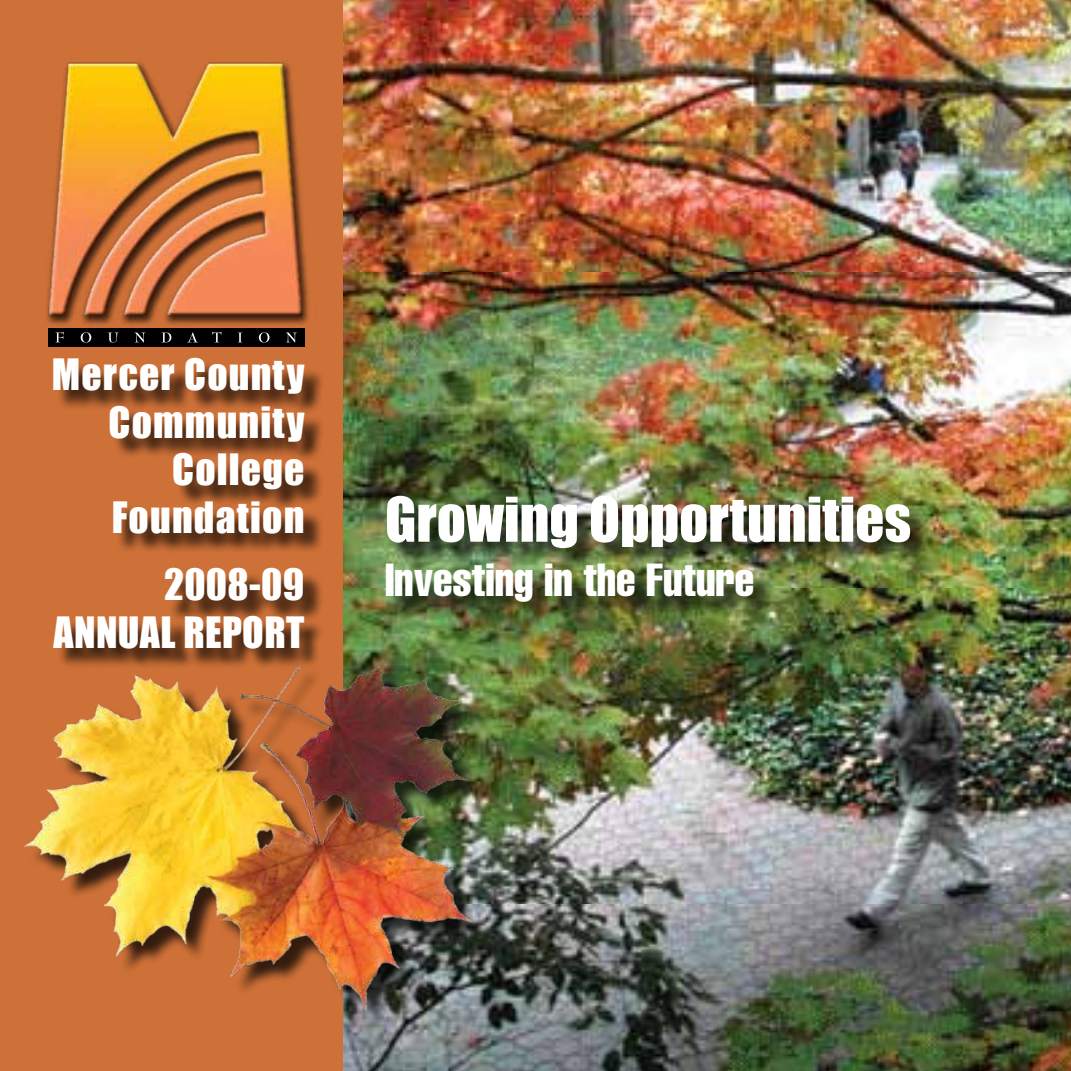
<style>
.page{position:relative;width:1071px;height:1071px;background:#fff}
.page>*{position:absolute;margin:0;border:0;box-sizing:border-box;transform-origin:0 0}
.t1{font:56.88px "Impact";color:#fff}
.t2{font:extra-condensed 45.5px "Helvetica";color:#fff}
.t3{font:39.73px/47.6px "Impact";letter-spacing:.03em;color:#fff;text-align:right}
.t4{font:39.73px/47.6px "Impact";letter-spacing:.01em;color:#fff;text-align:right}
</style>
<div class="page">
<img style="left:343px;top:0;width:728px;height:1071px">
<div style="left:0;top:0;width:343px;height:1071px;background:#ce7138"></div>
<img style="left:24px;top:644px;width:480px;height:378px">
<img style="left:46px;top:62px;width:263px;height:285px">
<div style="left:56px;top:361px;width:269px;height:309px;background:#000;opacity:.75"></div>
<div style="left:388px;top:499px;width:544px;height:125px;background:#000;opacity:.75"></div>
<div style="left:48px;top:328px;width:256px;height:18px;background:#000"></div>
<svg style="left:55px;top:332px;width:9px;height:10px"></svg>
<svg style="left:81px;top:332px;width:10px;height:11px"></svg>
<svg style="left:109px;top:333px;width:9px;height:10px"></svg>
<svg style="left:135px;top:333px;width:10px;height:10px"></svg>
<svg style="left:163px;top:333px;width:8px;height:9px"></svg>
<svg style="left:188px;top:332px;width:9px;height:10px"></svg>
<svg style="left:212px;top:332px;width:9px;height:10px"></svg>
<svg style="left:239px;top:333px;width:2px;height:9px"></svg>
<svg style="left:259px;top:332px;width:11px;height:11px"></svg>
<svg style="left:286px;top:333px;width:10px;height:10px"></svg>
<p class="t3" style="left:52px;top:350px;width:254px">Mercer County<br>Community<br>College<br>Foundation</p>
<p class="t4" style="left:54px;top:560px;width:252px">2008-09<br>ANNUAL REPORT</p>
<h1 class="t1" style="left:385px;top:475px;width:528px">Growing Opportunities</h1>
<p class="t2" style="left:385px;top:551px;width:371px">Investing in the Future</p>
</div>
